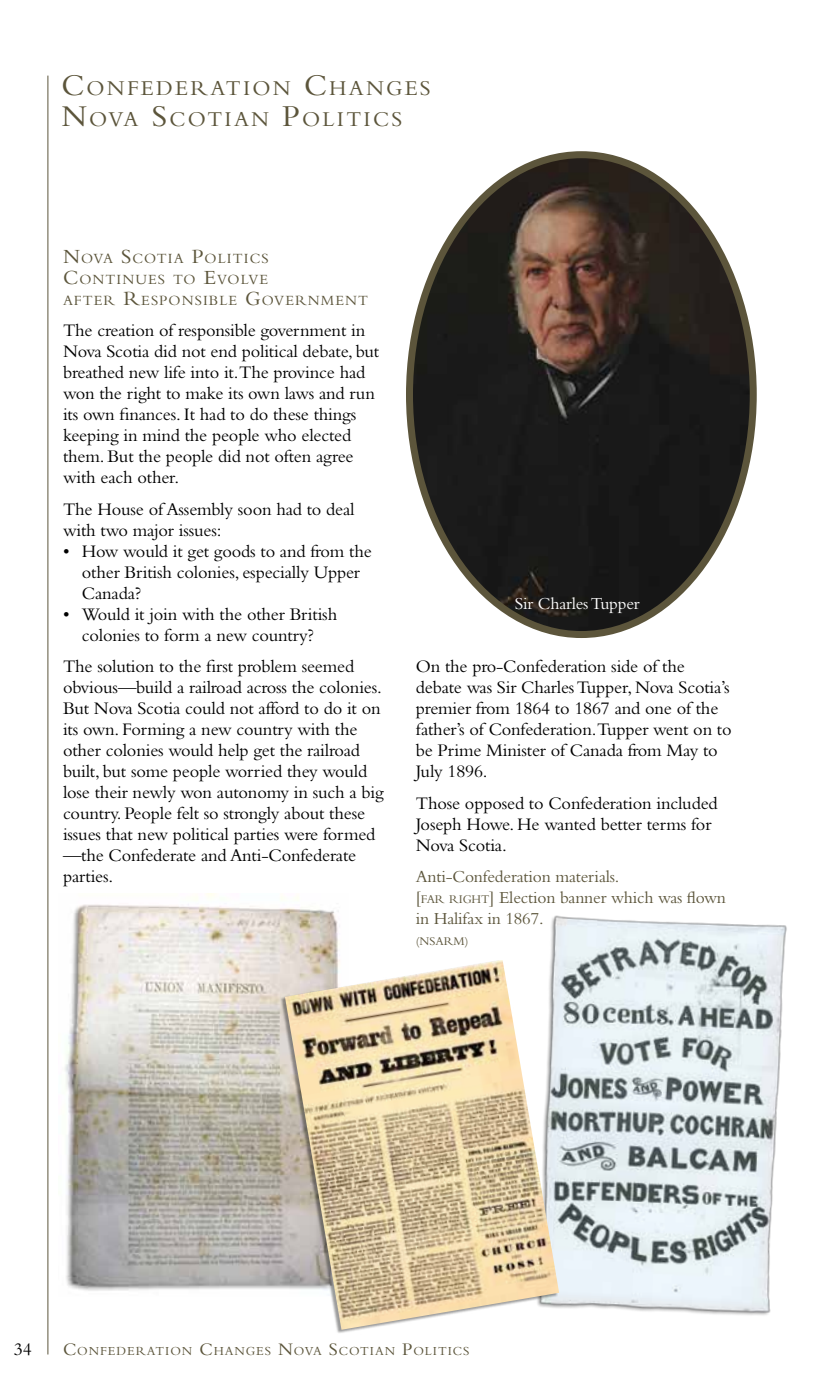
<style>
.page{position:relative;width:819px;height:1386px;background:#fff}
.page>*{position:absolute;margin:0;border:0;box-sizing:border-box;transform-origin:0 0}
.t1{font:22.05px/31.5px "Bembo";letter-spacing:.1em;color:#5c553b}
.t2{font:18.38px/21px "Bembo";letter-spacing:-.01em;color:#000}
.t3{font:17.5px/21px "Bembo";letter-spacing:-.01em;color:#5c553b}
.t4{font:17.5px "Bembo";letter-spacing:-.01em;color:#fff}
.t5{font:14.7px/21px "Bembo";letter-spacing:.07em;color:#5c553b}
.t6{font:12.78px "Bembo";letter-spacing:.07em;color:#5c553b}
.t7{font:12.25px "Bembo";color:#5c553b}
.s1{font-size:31.5px}
.s2{font-size:21px}
.s3{font-style:inherit}
.s4{font-size:12.25px}
.s5{font-size:18.38px}
</style>
<div class="page">
<hr style="left:47px;top:76px;width:1px;height:1278px;background:#5c553b">
<img style="left:410px;top:155px;width:343px;height:480px">
<img style="left:65px;top:893px;width:275px;height:398px">
<img style="left:550px;top:915px;width:237px;height:400px">
<div style="left:280px;top:960px;width:278px;height:374px;background:#000;opacity:.4"></div>
<img style="left:285px;top:960px;width:274px;height:370px">
<p class="t1" style="left:61px;top:71px;width:371px"><span class="s1">C</span>ONFEDERATION <span class="s1">C</span>HANGES<br><span class="s1">N</span>OVA <span class="s1">S</span>COTIAN <span class="s1">P</span>OLITICS</p>
<p class="t5" style="left:63px;top:247px;width:307px"><span class="s2">N</span>OVA <span class="s2">S</span>COTIA <span class="s2">P</span>OLITICS<br><span class="s2">C</span>ONTINUES TO <span class="s2">E</span>VOLVE<br>AFTER <span class="s2">R</span>ESPONSIBLE <span class="s2">G</span>OVERNMENT</p>
<p class="t2" style="left:63px;top:319px;width:318px">The creation of responsible government in Nova Scotia did not end political debate, but breathed new life into it.The province had won the right to make its own laws and run its own finances. It had to do these things keeping in mind the people who elected them. But the people did not often agree with each other.</p>
<p class="t2" style="left:63px;top:498px;width:293px">The House of Assembly soon had to deal with two major issues:</p>
<p class="t2" style="left:82px;top:540px;width:291px;text-indent:-19px">• How would it get goods to and from the other British colonies, especially Upper<br>Canada?</p>
<p class="t2" style="left:63px;top:603px;width:276px;text-align:center">• Would it join with the other British colonies to form a new country?</p>
<p class="t2" style="left:63px;top:655px;width:322px">The solution to the first problem seemed obvious—build a railroad across the colonies.<br>But Nova Scotia could not afford to do it on its own. Forming a new country with the other colonies would help get the railroad built, but some people worried they would lose their newly won autonomy in such a big country. People felt so strongly about these issues that new political parties were formed —the Confederate and Anti-Confederate parties.</p>
<p class="t4" style="left:515px;top:593px;width:127px">Sir Charles Tupper</p>
<p class="t2" style="left:416px;top:655px;width:317px">On the pro-Confederation side of the debate was Sir Charles Tupper, Nova Scotia’s premier from 1864 to 1867 and one of the father’s of Confederation.Tupper went on to be Prime Minister of Canada from May to July 1896.</p>
<p class="t2" style="left:416px;top:792px;width:303px">Those opposed to Confederation included<br>Joseph Howe. He wanted better terms for<br>Nova Scotia.</p>
<p class="t3" style="left:416px;top:866px;width:312px">Anti-Confederation materials.<br><span class="s3">[</span><span class="s4">FAR RIGHT</span><span class="s3">]</span> Election banner which was flown in Halifax in 1867.</p>
<p class="t7" style="left:416px;top:934px;width:54px">(NSARM)</p>
<p class="t2" style="left:14px;top:1338px;width:19px">34</p>
<p class="t6" style="left:63px;top:1343px;width:408px"><span class="s5">C</span>ONFEDERATION <span class="s5">C</span>HANGES <span class="s5">N</span>OVA <span class="s5">S</span>COTIAN <span class="s5">P</span>OLITICS</p>
</div>
